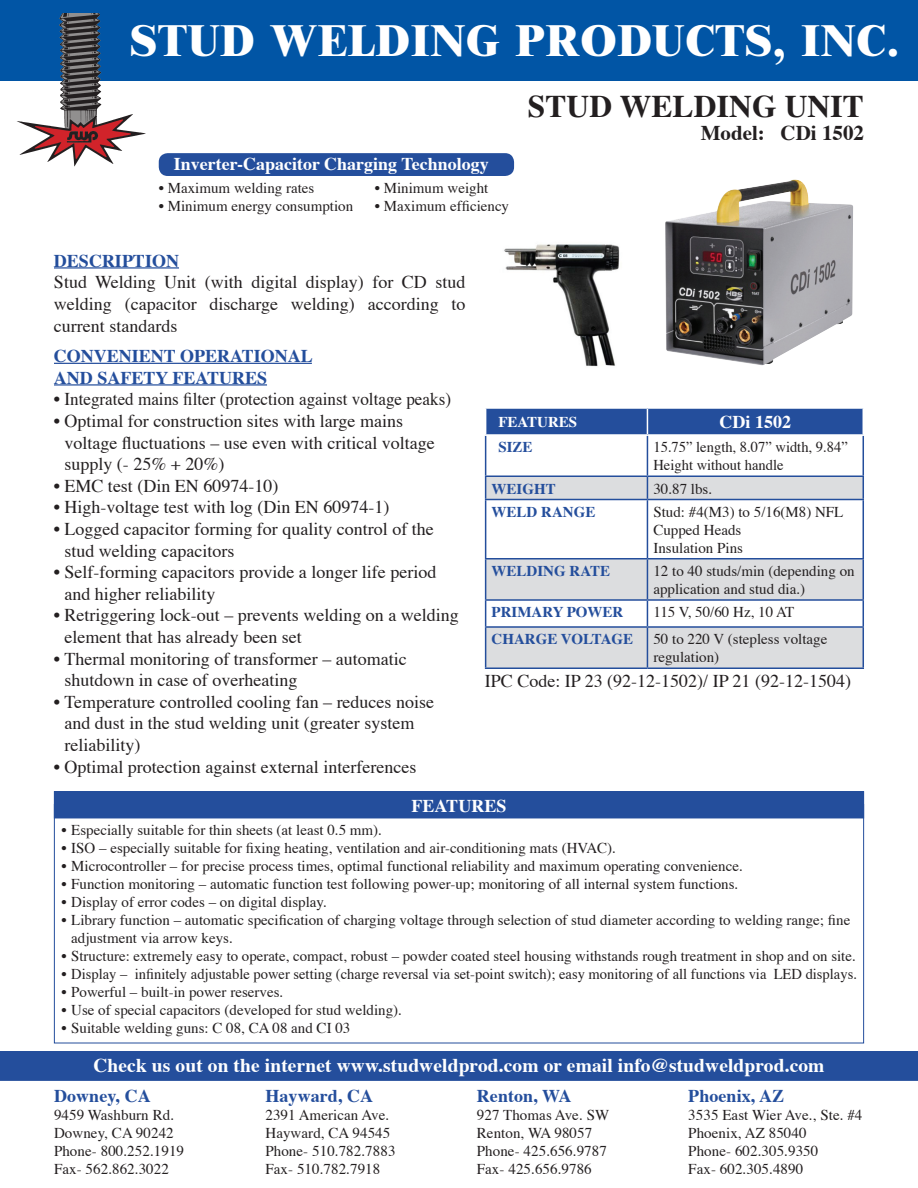
<style>
.page{position:relative;width:918px;height:1188px;background:#fff}
.page>*{position:absolute;margin:0;border:0;box-sizing:border-box;transform-origin:0 0}
.t1{font:800 45px "M Times New Roman";color:#fff}
.t2{font:700 31.5px "Times";letter-spacing:.005em;color:#231f20}
.t3{font:700 21px "Times";color:#231f20}
.t4{font:700 19.5px "Times";letter-spacing:.005em;color:#fff}
.t5{font:18px/21.6px "Times";color:#231f20}
.t6{font:700 18px "Times";letter-spacing:.005em;color:#244e9c}
.t7{font:700 18px "Times";color:#fff}
.t8{font:15px/18px "Times";color:#231f20}
.t9{font:700 15px "Times";color:#244e9c}
.t10{font:700 15px "Times";color:#fff}
</style>
<div class="page">
<svg style="left:486px;top:436px;width:377px;height:40px"></svg>
<svg style="left:486px;top:477px;width:377px;height:191px;fill:#dcdddf"></svg>
<hr style="left:485px;top:436px;width:1px;height:40px;background:#244e9c">
<hr style="left:647px;top:436px;width:1px;height:40px;background:#244e9c">
<hr style="left:863px;top:436px;width:1px;height:40px;background:#244e9c">
<hr style="left:485px;top:476px;width:162px;height:1px;background:#244e9c">
<svg style="left:485px;top:477px;width:1px;height:22px"></svg>
<hr style="left:647px;top:476px;width:217px;height:1px;background:#244e9c">
<svg style="left:647px;top:477px;width:1px;height:22px"></svg>
<svg style="left:863px;top:477px;width:1px;height:22px"></svg>
<hr style="left:485px;top:499px;width:162px;height:1px;background:#244e9c">
<hr style="left:485px;top:500px;width:1px;height:58px;background:#244e9c">
<hr style="left:647px;top:499px;width:217px;height:1px;background:#244e9c">
<hr style="left:647px;top:500px;width:1px;height:58px;background:#244e9c">
<hr style="left:863px;top:500px;width:1px;height:58px;background:#244e9c">
<hr style="left:485px;top:558px;width:162px;height:2px;background:#244e9c">
<hr style="left:485px;top:560px;width:1px;height:39px;background:#244e9c">
<hr style="left:647px;top:558px;width:217px;height:2px;background:#244e9c">
<hr style="left:647px;top:560px;width:1px;height:39px;background:#244e9c">
<hr style="left:863px;top:560px;width:1px;height:39px;background:#244e9c">
<hr style="left:485px;top:599px;width:162px;height:2px;background:#244e9c">
<svg style="left:485px;top:601px;width:1px;height:25px"></svg>
<hr style="left:647px;top:599px;width:217px;height:2px;background:#244e9c">
<svg style="left:647px;top:601px;width:1px;height:25px"></svg>
<svg style="left:863px;top:601px;width:1px;height:25px"></svg>
<hr style="left:485px;top:626px;width:162px;height:2px;background:#244e9c">
<hr style="left:485px;top:628px;width:1px;height:40px;background:#244e9c">
<hr style="left:647px;top:626px;width:217px;height:2px;background:#244e9c">
<hr style="left:647px;top:628px;width:1px;height:40px;background:#244e9c">
<hr style="left:863px;top:628px;width:1px;height:40px;background:#244e9c">
<hr style="left:485px;top:668px;width:162px;height:1px;background:#244e9c">
<hr style="left:647px;top:668px;width:217px;height:1px;background:#244e9c">
<div style="left:485px;top:408px;width:379px;height:26px;background:#244e9c"></div>
<div style="left:54px;top:792px;width:810px;height:26px;background:#244e9c"></div>
<div style="left:54px;top:791px;width:810px;height:27px;border:1px solid #244e9c"></div>
<hr style="left:54px;top:267px;width:125px;height:2px;background:#244e9c">
<hr style="left:54px;top:363px;width:258px;height:1px;background:#244e9c">
<hr style="left:54px;top:384px;width:213px;height:2px;background:#244e9c">
<div style="left:0;top:1051px;width:918px;height:30px;background:#244e9c"></div>
<div style="left:0;top:0;width:918px;height:81px;background:#0155a5"></div>
<img style="left:17px;top:14px;width:129px;height:153px">
<img style="left:665px;top:180px;width:188px;height:186px">
<img style="left:504px;top:244px;width:116px;height:123px">
<div style="left:159px;top:153px;width:355px;height:23px;background:#244e9c;border-radius:9px"></div>
<h1 class="t1" style="left:130px;top:14px;width:771px">STUD WELDING PRODUCTS, INC.</h1>
<p class="t7" style="left:174px;top:147px;width:317px">Inverter-Capacitor Charging Technology</p>
<p class="t8" style="left:159px;top:177px;width:157px">• Maximum welding rates</p>
<p class="t8" style="left:375px;top:177px;width:115px">• Minimum weight</p>
<p class="t8" style="left:159px;top:195px;width:196px">• Minimum energy consumption</p>
<p class="t8" style="left:375px;top:195px;width:136px">• Maximum efficiency</p>
<h2 class="t2" style="left:528px;top:76px;width:338px">STUD WELDING UNIT</h2>
<h3 class="t3" style="left:701px;top:113px;width:165px">Model: CDi 1502</h3>
<p class="t6" style="left:54px;top:243px;width:127px">DESCRIPTION</p>
<p class="t5" style="left:54px;top:270px;width:413px;text-align:justify">Stud Welding Unit (with digital display) for CD stud welding (capacitor discharge welding) according to current standards</p>
<p class="t6" style="left:54px;top:339px;width:26px">Convenient</p>
<p class="t6" style="left:180px;top:339px;width:27px">Operational</p>
<p class="t6" style="left:54px;top:360px;width:14px">and</p>
<p class="t6" style="left:97px;top:360px;width:24px">Safety</p>
<p class="t6" style="left:172px;top:360px;width:24px">Features</p>
<p class="t5" style="left:54px;top:387px;width:399px">• Integrated mains filter (protection against voltage peaks)</p>
<p class="t5" style="left:64px;top:409px;width:372px;text-indent:-10px">• Optimal for construction sites with large mains voltage fluctuations – use even with critical voltage supply (- 25% + 20%)</p>
<p class="t5" style="left:54px;top:473px;width:226px">• EMC test (Din EN 60974-10)</p>
<p class="t5" style="left:54px;top:495px;width:337px">• High-voltage test with log (Din EN 60974-1)</p>
<p class="t5" style="left:64px;top:517px;width:371px;text-indent:-10px">• Logged capacitor forming for quality control of the stud welding capacitors</p>
<p class="t5" style="left:64px;top:560px;width:373px;text-indent:-10px">• Self-forming capacitors provide a longer life period and higher reliability</p>
<p class="t5" style="left:64px;top:603px;width:396px;text-indent:-10px">• Retriggering lock-out – prevents welding on a welding element that has already been set</p>
<p class="t5" style="left:64px;top:646px;width:344px;text-indent:-10px">• Thermal monitoring of transformer – automatic shutdown in case of overheating</p>
<p class="t5" style="left:64px;top:689px;width:371px;text-indent:-10px">• Temperature controlled cooling fan – reduces noise and dust in the stud welding unit (greater system reliability)</p>
<p class="t5" style="left:54px;top:754px;width:364px">• Optimal protection against external interferences</p>
<p class="t10" style="left:498px;top:408px;width:80px">FEATURES</p>
<p class="t7" style="left:720px;top:405px;width:73px">CDi 1502</p>
<p class="t9" style="left:498px;top:433px;width:36px">SIZE</p>
<p class="t8" style="left:653px;top:437px;width:196px">15.75” length, 8.07” width, 9.84”<br>Height without handle</p>
<p class="t9" style="left:492px;top:474px;width:66px">WEIGHT</p>
<p class="t8" style="left:653px;top:478px;width:60px">30.87 lbs.</p>
<p class="t9" style="left:492px;top:497px;width:105px">WELD RANGE</p>
<p class="t8" style="left:653px;top:501px;width:192px">Stud: #4(M3) to 5/16(M8) NFL<br>Cupped Heads<br>Insulation Pins</p>
<p class="t9" style="left:492px;top:557px;width:120px">WELDING RATE</p>
<p class="t8" style="left:653px;top:561px;width:203px">12 to 40 studs/min (depending on application and stud dia.)</p>
<p class="t9" style="left:492px;top:598px;width:133px">PRIMARY POWER</p>
<p class="t8" style="left:653px;top:602px;width:142px">115 V, 50/60 Hz, 10 AT</p>
<p class="t9" style="left:492px;top:625px;width:143px">CHARGE VOLTAGE</p>
<p class="t8" style="left:653px;top:629px;width:176px">50 to 220 V (stepless voltage regulation)</p>
<p class="t5" style="left:485px;top:669px;width:368px">IPC Code: IP 23 (92-12-1502)/ IP 21 (92-12-1504)</p>
<p class="t7" style="left:411px;top:788px;width:97px">FEATURES</p>
<p class="t8" style="left:62px;top:820px;width:322px">• Especially suitable for thin sheets (at least 0.5 mm).</p>
<p class="t8" style="left:62px;top:838px;width:556px">• ISO – especially suitable for fixing heating, ventilation and air-conditioning mats (HVAC).</p>
<p class="t8" style="left:62px;top:856px;width:683px">• Microcontroller – for precise process times, optimal functional reliability and maximum operating convenience.</p>
<p class="t8" style="left:62px;top:874px;width:678px">• Function monitoring – automatic function test following power-up; monitoring of all internal system functions.</p>
<p class="t8" style="left:62px;top:892px;width:267px">• Display of error codes – on digital display.</p>
<p class="t8" style="left:71px;top:910px;width:781px;text-indent:-10px">• Library function – automatic specification of charging voltage through selection of stud diameter according to welding range; fine adjustment via arrow keys.</p>
<p class="t8" style="left:62px;top:946px;width:796px">• Structure: extremely easy to operate, compact, robust – powder coated steel housing withstands rough treatment in shop and on site.</p>
<p class="t8" style="left:62px;top:964px;width:797px">• Display – infinitely adjustable power setting (charge reversal via set-point switch); easy monitoring of all functions via LED displays.</p>
<p class="t8" style="left:62px;top:982px;width:223px">• Powerful – built-in power reserves.</p>
<p class="t8" style="left:62px;top:1000px;width:342px">• Use of special capacitors (developed for stud welding).</p>
<p class="t8" style="left:62px;top:1018px;width:290px">• Suitable welding guns: C 08, CA 08 and CI 03</p>
<h3 class="t4" style="left:93px;top:1046px;width:733px">Check us out on the internet www.studweldprod.com or email info@studweldprod.com</h3>
<p class="t6" style="left:54px;top:1078px;width:98px">Downey, CA</p>
<p class="t8" style="left:54px;top:1104px;width:132px">9459 Washburn Rd.<br>Downey, CA 90242<br>Phone- 800.252.1919<br>Fax- 562.862.3022</p>
<p class="t6" style="left:265px;top:1078px;width:109px">Hayward, CA</p>
<p class="t8" style="left:265px;top:1104px;width:132px">2391 American Ave.<br>Hayward, CA 94545<br>Phone- 510.782.7883<br>Fax- 510.782.7918</p>
<p class="t6" style="left:477px;top:1078px;width:96px">Renton, WA</p>
<p class="t8" style="left:477px;top:1104px;width:134px">927 Thomas Ave. SW<br>Renton, WA 98057<br>Phone- 425.656.9787<br>Fax- 425.656.9786</p>
<p class="t6" style="left:688px;top:1078px;width:97px">Phoenix, AZ</p>
<p class="t8" style="left:688px;top:1104px;width:176px">3535 East Wier Ave., Ste. #4<br>Phoenix, AZ 85040<br>Phone- 602.305.9350<br>Fax- 602.305.4890</p>
</div>
